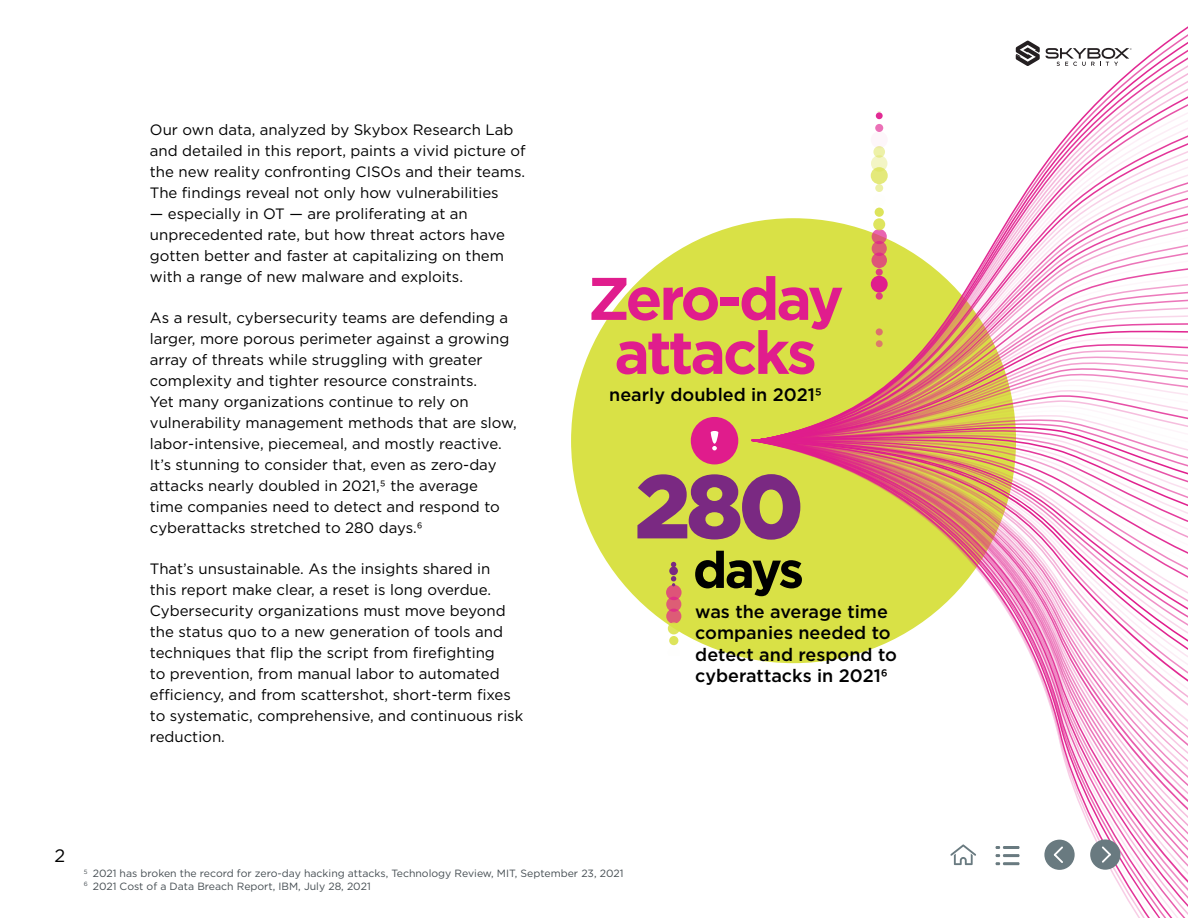
<style>
.page{position:relative;width:1188px;height:918px;background:#fff}
.page>*{position:absolute;margin:0;border:0;box-sizing:border-box;transform-origin:0 0}
.t1{font:900 90px "Gotham";color:#7a2982}
.t2{font:700 60px/54px "Gotham";letter-spacing:-.05em;color:#e01d8d;text-align:center}
.t3{font:700 51px "Gotham";color:#000}
.t4{font:500 18px/21.6px "Gotham";color:#000}
.t5{font:18px "Gotham";color:#000}
.t6{font:15px/21px "Gotham";color:#000}
.t7{font:10.5px/12.6px "Gotham";color:#454d52}
</style>
<div class="page">
<div style="left:571px;top:218px;width:445px;height:445px;background:#d9e146;border-radius:50%"></div>
<svg style="left:753px;top:439px;width:435px;height:364px"></svg>
<svg style="left:754px;top:784px;width:434px;height:9px"></svg>
<svg style="left:754px;top:775px;width:434px;height:9px"></svg>
<svg style="left:754px;top:765px;width:434px;height:10px"></svg>
<svg style="left:754px;top:756px;width:434px;height:9px"></svg>
<svg style="left:754px;top:747px;width:434px;height:9px"></svg>
<svg style="left:754px;top:737px;width:434px;height:10px"></svg>
<svg style="left:754px;top:728px;width:434px;height:9px"></svg>
<svg style="left:754px;top:719px;width:434px;height:9px"></svg>
<svg style="left:754px;top:709px;width:434px;height:10px"></svg>
<svg style="left:754px;top:700px;width:434px;height:9px"></svg>
<svg style="left:754px;top:691px;width:434px;height:9px"></svg>
<svg style="left:754px;top:681px;width:434px;height:10px"></svg>
<svg style="left:754px;top:439px;width:434px;height:242px"></svg>
<svg style="left:755px;top:663px;width:433px;height:9px"></svg>
<svg style="left:755px;top:653px;width:433px;height:10px"></svg>
<svg style="left:755px;top:644px;width:433px;height:9px"></svg>
<svg style="left:755px;top:635px;width:433px;height:9px"></svg>
<svg style="left:755px;top:626px;width:433px;height:9px"></svg>
<svg style="left:755px;top:616px;width:433px;height:10px"></svg>
<svg style="left:755px;top:607px;width:433px;height:9px"></svg>
<svg style="left:755px;top:598px;width:433px;height:9px"></svg>
<svg style="left:755px;top:588px;width:433px;height:10px"></svg>
<svg style="left:755px;top:579px;width:433px;height:9px"></svg>
<svg style="left:755px;top:570px;width:433px;height:9px"></svg>
<svg style="left:755px;top:560px;width:433px;height:10px"></svg>
<svg style="left:755px;top:439px;width:433px;height:121px"></svg>
<svg style="left:756px;top:542px;width:432px;height:9px"></svg>
<svg style="left:756px;top:532px;width:432px;height:10px"></svg>
<svg style="left:756px;top:439px;width:432px;height:93px"></svg>
<svg style="left:760px;top:26px;width:428px;height:415px"></svg>
<div style="left:691px;top:417px;width:47px;height:47px;background:#e01c8c;border-radius:50%"></div>
<svg style="left:711px;top:431px;width:7px;height:19px"></svg>
<svg style="left:666px;top:597px;width:15px;height:15px"></svg>
<svg style="left:666px;top:609px;width:15px;height:15px"></svg>
<svg style="left:666px;top:585px;width:16px;height:15px"></svg>
<div style="left:669px;top:636px;width:9px;height:9px;background:#dde45b;border-radius:50%"></div>
<svg style="left:668px;top:622px;width:12px;height:12px"></svg>
<svg style="left:671px;top:562px;width:5px;height:5px"></svg>
<div style="left:669px;top:567px;width:9px;height:8px;background:#7a2982;border-radius:50%"></div>
<svg style="left:671px;top:576px;width:5px;height:10px"></svg>
<div style="left:871px;top:276px;width:17px;height:17px;background:#e01d8d;border-radius:50%"></div>
<div style="left:876px;top:112px;width:7px;height:7px;background:#e12b94;border-radius:50%"></div>
<div style="left:874px;top:316px;width:10px;height:9px;background:#d9e146;border-radius:50%"></div>
<div style="left:876px;top:293px;width:7px;height:7px;background:#de4080;border-radius:50%"></div>
<div style="left:875px;top:124px;width:8px;height:8px;background:#eb71b7;border-radius:50%"></div>
<svg style="left:872px;top:241px;width:15px;height:15px"></svg>
<svg style="left:872px;top:229px;width:15px;height:15px"></svg>
<div style="left:871px;top:155px;width:16px;height:17px;background:#f3f5c5;border-radius:50%"></div>
<svg style="left:873px;top:146px;width:12px;height:12px"></svg>
<div style="left:871px;top:131px;width:17px;height:17px;background:#fdf6fa;border-radius:50%"></div>
<div style="left:875px;top:305px;width:8px;height:7px;background:#d9e146;border-radius:50%"></div>
<div style="left:875px;top:351px;width:9px;height:9px;background:#d9e146;border-radius:50%"></div>
<div style="left:876px;top:340px;width:7px;height:7px;background:#dc7b6a;border-radius:50%"></div>
<div style="left:876px;top:269px;width:7px;height:7px;background:#de3c81;border-radius:50%"></div>
<svg style="left:871px;top:253px;width:16px;height:15px"></svg>
<svg style="left:871px;top:167px;width:17px;height:17px"></svg>
<svg style="left:875px;top:208px;width:9px;height:9px"></svg>
<div style="left:875px;top:184px;width:8px;height:8px;background:#ecf0a5;border-radius:50%"></div>
<svg style="left:873px;top:218px;width:12px;height:12px"></svg>
<div style="left:876px;top:328px;width:7px;height:7px;background:#dd706e;border-radius:50%"></div>
<div style="left:873px;top:194px;width:13px;height:12px;background:#fefefd;border-radius:50%"></div>
<svg style="left:1016px;top:41px;width:116px;height:25px"></svg>
<div style="left:1090px;top:839px;width:30px;height:31px;background:#697a80;border-radius:50%"></div>
<svg style="left:1102px;top:846px;width:9px;height:17px"></svg>
<div style="left:1044px;top:840px;width:31px;height:30px;background:#697a80;border-radius:50%"></div>
<svg style="left:1054px;top:846px;width:9px;height:17px"></svg>
<hr style="left:1003px;top:846px;width:17px;height:3px;background:#697a80">
<hr style="left:1003px;top:854px;width:17px;height:3px;background:#697a80">
<hr style="left:1003px;top:862px;width:17px;height:3px;background:#697a80">
<svg style="left:996px;top:846px;width:4px;height:19px"></svg>
<svg style="left:950px;top:844px;width:26px;height:21px"></svg>
<p class="t6" style="left:150px;top:119px;width:377px">Our own data, analyzed by Skybox Research Lab and detailed in this report, paints a vivid picture of the new reality confronting CISOs and their teams.<br>The findings reveal not only how vulnerabilities</p>
<p class="t6" style="left:150px;top:203px;width:357px">— especially in OT — are proliferating at an unprecedented rate, but how threat actors have gotten better and faster at capitalizing on them with a range of new malware and exploits.</p>
<p class="t6" style="left:150px;top:307px;width:368px">As a result, cybersecurity teams are defending a larger, more porous perimeter against a growing array of threats while struggling with greater complexity and tighter resource constraints.<br>Yet many organizations continue to rely on vulnerability management methods that are slow, labor-intensive, piecemeal, and mostly reactive.<br>It’s stunning to consider that, even as zero-day attacks nearly doubled in 2021,5 the average<br>time companies need to detect and respond to cyberattacks stretched to 280 days.6</p>
<p class="t6" style="left:150px;top:558px;width:375px">That’s unsustainable. As the insights shared in<br>this report make clear, a reset is long overdue.<br>Cybersecurity organizations must move beyond the status quo to a new generation of tools and techniques that flip the script from firefighting<br>to prevention, from manual labor to automated efficiency, and from scattershot, short-term fixes to systematic, comprehensive, and continuous risk reduction.</p>
<h2 class="t2" style="left:588px;top:271px;width:258px">Zero-day attacks</h2>
<p class="t4" style="left:609px;top:383px;width:214px">nearly doubled in 20215</p>
<h1 class="t1" style="left:635px;top:445px;width:171px">280</h1>
<h3 class="t3" style="left:693px;top:536px;width:113px">days</h3>
<p class="t4" style="left:695px;top:600px;width:203px">was the average time companies needed to detect and respond to cyberattacks in 20216</p>
<p class="t5" style="left:55px;top:844px;width:12px">2</p>
<p class="t7" style="left:84px;top:867px;width:541px"><sup>5</sup> 2021 has broken the record for zero-day hacking attacks, Technology Review, MIT, September 23, 2021<br><sup>6</sup> 2021 Cost of a Data Breach Report, IBM, July 28, 2021</p>
</div>
